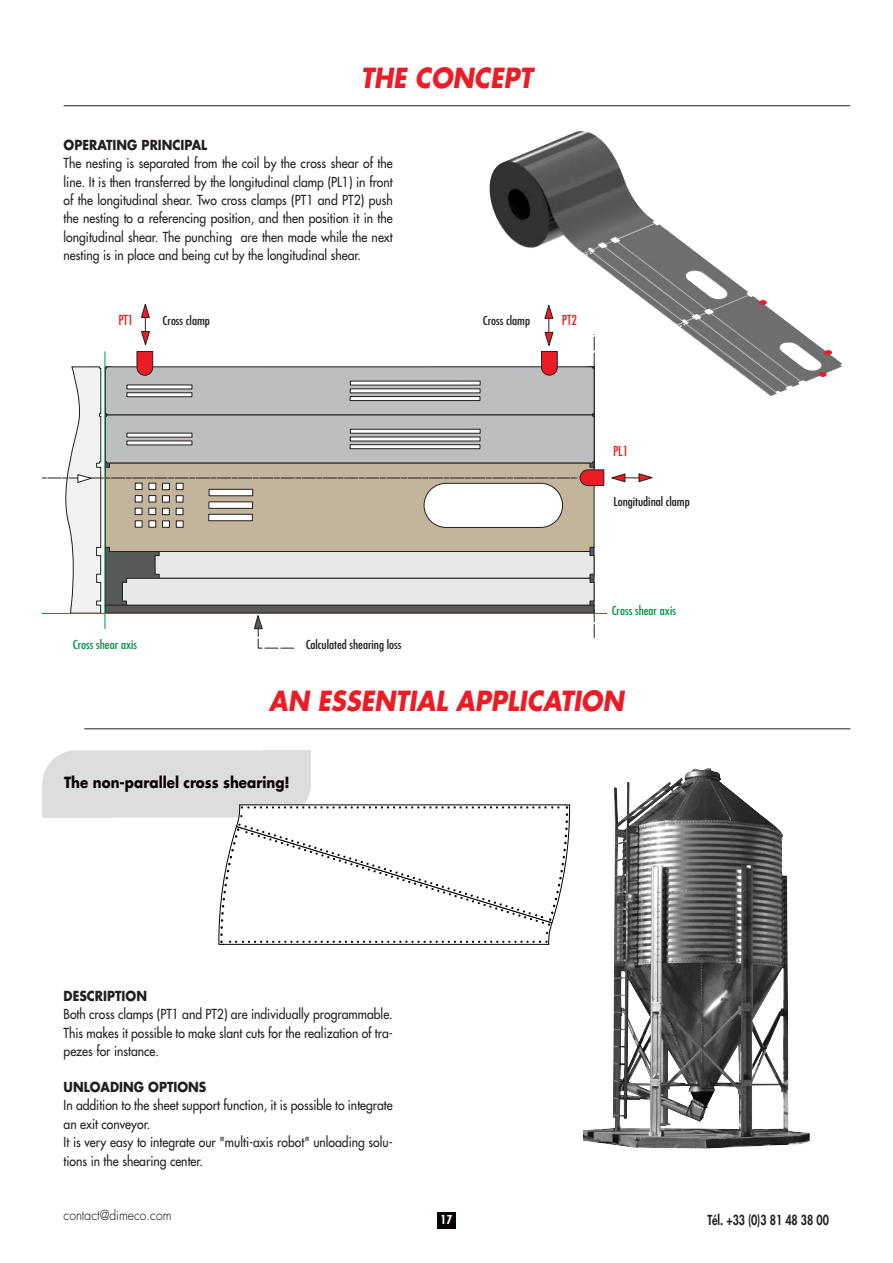
<style>
.page{position:relative;width:893px;height:1263px;background:#fff}
.page>*{position:absolute;margin:0;border:0;box-sizing:border-box;transform-origin:0 0}
.t1{font:italic 700 27px "Futura";color:#ed1c24;scale:.9 1}
.t2{font:700 15px "Futura";color:#090204;scale:.9 1}
.t3{font:13.5px/18.5px "Futura";color:#231f20;text-align:justify;scale:.9 1}
.t4{font:700 13.5px "Futura";color:#231f20;scale:.9 1}
.t5{font:800 13.5px "Futura";color:#231f20;scale:.8 1}
.t6{font:300 13.5px "Futura";color:#090204;scale:.9 1}
.t7{font:condensed 13.5px "Futura";color:#ed1c24}
.t8{font:condensed 12px "Futura";color:#231f20;scale:1.1 1}
.t9{font:condensed 12px "Futura";color:#009344;scale:1.1 1}
.t10{font:700 condensed 12px "Futura";color:#fff}
.t11{font:9.3px "Myriad Pro";color:#231f20}
.t12{font:9.3px "Myriad Pro";color:#009344}
</style>
<div class="page">
<div style="left:437px;top:1212px;width:19px;height:17px;background:#090204"></div>
<svg style="left:42px;top:304px;width:562px;height:344px"></svg>
<svg style="left:611px;top:473px;width:42px;height:10px"></svg>
<hr style="left:42px;top:613px;width:621px;height:1px;background:#009344">
<hr style="left:105px;top:352px;width:1px;height:284px;background:#009344">
<div style="left:42px;top:783px;width:71px;height:34px;background:#dcddde"></div>
<div style="left:42px;top:750px;width:269px;height:67px;background:#dcddde;border-radius:34px"></div>
<div style="left:263px;top:750px;width:48px;height:38px;background:#dcddde"></div>
<hr style="left:84px;top:728px;width:766px;height:1px;background:#231f20">
<img style="left:583px;top:768px;width:227px;height:381px">
<svg style="left:219px;top:805px;width:351px;height:140px"></svg>
<img style="left:489px;top:131px;width:353px;height:266px">
<div style="left:759px;top:300px;width:8px;height:5px;background:#ed1c24;border-radius:50%"></div>
<div style="left:824px;top:350px;width:8px;height:5px;background:#ed1c24;border-radius:50%"></div>
<div style="left:819px;top:372px;width:8px;height:5px;background:#ed1c24;border-radius:50%"></div>
<hr style="left:64px;top:105px;width:786px;height:1px;background:#231f20">
<div style="left:156px;top:304px;width:60px;height:34px;background:#fff"></div>
<div style="left:476px;top:304px;width:60px;height:34px;background:#fff"></div>
<div style="left:607px;top:595px;width:74px;height:34px;background:#fff"></div>
<div style="left:296px;top:629px;width:115px;height:33px;background:#fff"></div>
<div style="left:63px;top:629px;width:84px;height:33px;background:#fff"></div>
<h1 class="t1" style="left:361px;top:66px;width:197px">THE CONCEPT</h1>
<p class="t4" style="left:64px;top:139px;width:161px">OPERATING PRINCIPAL</p>
<p class="t3" style="left:64px;top:155px;width:367px">The nesting is separated from the coil by the cross shear of the line. It is then transferred by the longitudinal clamp (PL1) in front of the longitudinal shear. Two cross clamps (PT1 and PT2) push the nesting to a referencing position, and then position it in the longitudinal shear. The punching are then made while the next nesting is in place and being cut by the longitudinal shear.</p>
<p class="t11" style="left:162px;top:313px;width:23px">pince</p>
<p class="t11" style="left:513px;top:313px;width:23px">pince</p>
<p class="t7" style="left:118px;top:314px;width:17px">PT1</p>
<p class="t7" style="left:562px;top:314px;width:17px">PT2</p>
<p class="t8" style="left:163px;top:315px;width:44px">Cross clamp</p>
<p class="t8" style="left:483px;top:315px;width:44px">Cross clamp</p>
<p class="t9" style="left:73px;top:639px;width:60px">Cross shear axis</p>
<p class="t8" style="left:306px;top:639px;width:88px">Calculated shearing loss</p>
<p class="t11" style="left:298px;top:642px;width:107px">chute de cisaillage calculée</p>
<p class="t12" style="left:77px;top:642px;width:55px">axe de cisaille</p>
<p class="t7" style="left:613px;top:445px;width:17px">PL1</p>
<p class="t8" style="left:613px;top:496px;width:71px">Longitudinal clamp</p>
<p class="t11" style="left:613px;top:502px;width:54px">longitudinale</p>
<p class="t12" style="left:610px;top:603px;width:55px">axe de cisaille</p>
<p class="t9" style="left:612px;top:605px;width:60px">Cross shear axis</p>
<h1 class="t1" style="left:269px;top:689px;width:401px">AN ESSENTIAL APPLICATION</h1>
<p class="t2" style="left:64px;top:776px;width:252px">The non-parallel cross shearing!</p>
<p class="t4" style="left:64px;top:990px;width:94px">DESCRIPTION</p>
<p class="t3" style="left:64px;top:1006px;width:367px">Both cross clamps (PT1 and PT2) are individually programmable.<br>This makes it possible to make slant cuts for the realization of tra&shy;pezes for instance.</p>
<p class="t4" style="left:64px;top:1081px;width:160px">UNLOADING OPTIONS</p>
<p class="t3" style="left:64px;top:1097px;width:367px;text-align:left">In addition to the sheet support function, it is possible to integrate an exit conveyor.<br>It is very easy to integrate our "multi-axis robot" unloading solu&shy;tions in the shearing center.</p>
<p class="t6" style="left:64px;top:1209px;width:121px">contact@dimeco.com</p>
<p class="t5" style="left:707px;top:1213px;width:154px">Tél. +33 (0)3 81 48 38 00</p>
<p class="t10" style="left:440px;top:1214px;width:13px">17</p>
</div>
